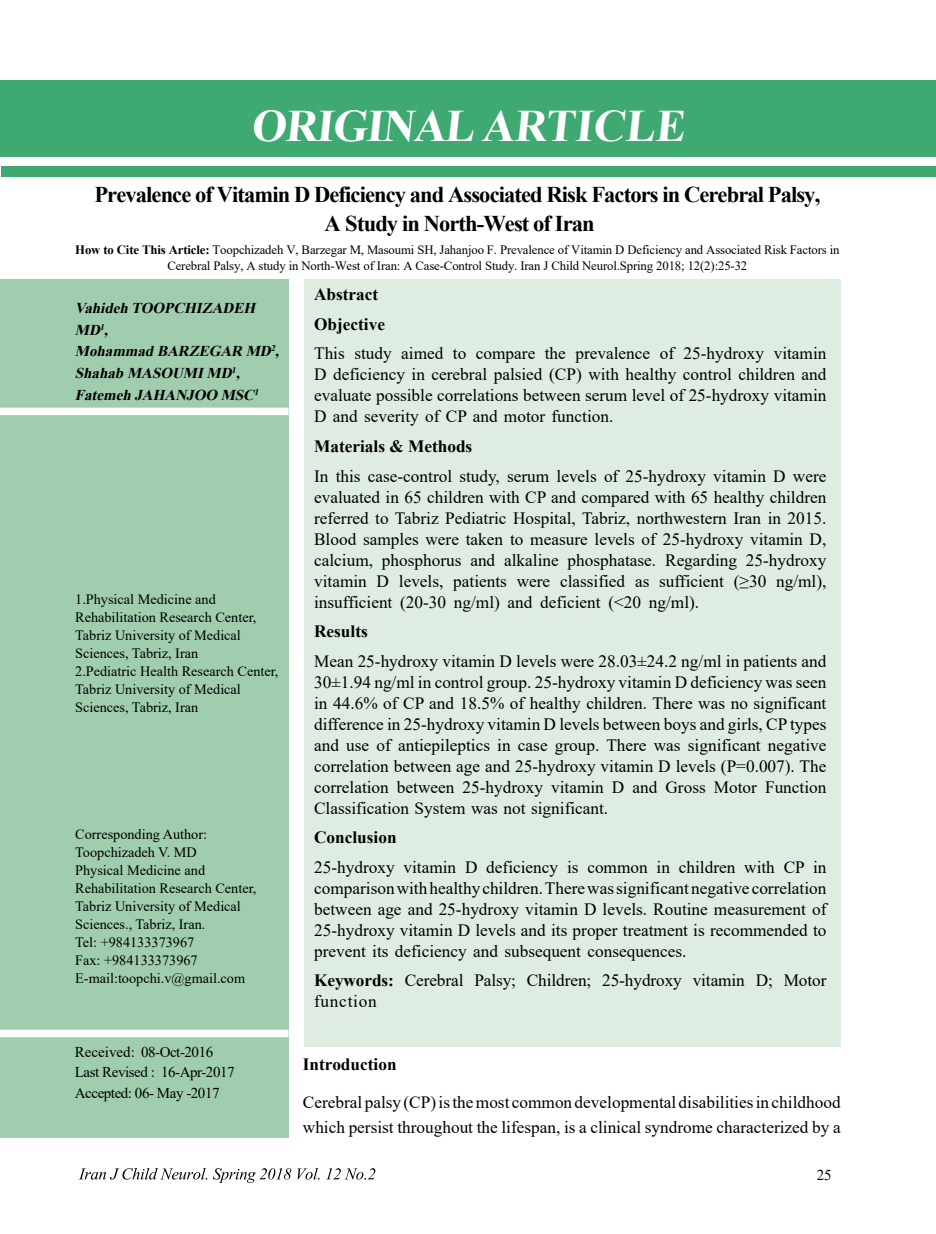
<style>
.page{position:relative;width:936px;height:1234px;background:#fff}
.page>*{position:absolute;margin:0;border:0;box-sizing:border-box;transform-origin:0 0}
.t1{font:700 45px "Times New Roman";color:#fff}
.t2{font:700 22.5px/28.5px "Times New Roman";letter-spacing:-.04em;color:#000;text-align:center}
.t3{font:17.25px/21px "Times New Roman";color:#000;text-align:justify}
.t4{font:700 17.25px/29.5px "Times New Roman";color:#000}
.t5{font:italic 700 15px/21.8px "Times New Roman";color:#000}
.t6{font:15px/20.2px "Times New Roman";letter-spacing:-.03em;color:#000}
.t7{font:14.25px/18px "Times New Roman";color:#000}
.t8{font:12.75px/16.5px "Times New Roman";letter-spacing:-.01em;color:#000;text-align:center}
.s1{font-weight:700}
</style>
<div class="page">
<svg style="left:79px;top:1168px;width:296px;height:14px"></svg>
<div style="left:304px;top:279px;width:536px;height:767px;background:#deece1"></div>
<div style="left:0;top:279px;width:288px;height:858px;background:#9fcdae"></div>
<div style="left:0;top:80px;width:935px;height:76px;background:#3ea971"></div>
<div style="left:1px;top:167px;width:934px;height:10px;background:#3ea971"></div>
<div style="left:0;top:407px;width:288px;height:8px;background:#fff"></div>
<div style="left:0;top:1029px;width:288px;height:7px;background:#fff"></div>
<h1 class="t1" style="left:251px;top:93px;width:442px">ORIGINAL ARTICLE</h1>
<h2 class="t2" style="left:94px;top:180px;width:727px">Prevalence of Vitamin D Deficiency and Associated Risk Factors in Cerebral Palsy,<br>A Study in North-West of Iran</h2>
<p class="t8" style="left:75px;top:241px;width:765px"><span class="s1">How to Cite This Article:</span> Toopchizadeh V, Barzegar M, Masoumi SH, Jahanjoo F. Prevalence of Vitamin D Deficiency and Associated Risk Factors in<br>Cerebral Palsy, A study in North-West of Iran: A Case-Control Study. Iran J Child Neurol.Spring 2018; 12(2):25-32</p>
<p class="t5" style="left:75px;top:296px;width:210px">Vahideh TOOPCHIZADEH<br>MD<sup>1</sup>,<br>Mohammad BARZEGAR MD<sup>2</sup>,<br>Shahab MASOUMIMD<sup>1</sup>,<br>Fatemeh JAHANJOO MSC<sup>1</sup></p>
<p class="t7" style="left:75px;top:590px;width:205px">1.Physical Medicine and<br>Rehabilitation Research Center,<br>Tabriz University of Medical<br>Sciences, Tabriz, Iran<br>2.Pediatric Health Research Center,<br>Tabriz University of Medical<br>Sciences, Tabriz, Iran</p>
<p class="t7" style="left:75px;top:824px;width:183px">Corresponding Author:<br>Toopchizadeh V. MD<br>Physical Medicine and<br>Rehabilitation Research Center,<br>Tabriz University of Medical<br>Sciences., Tabriz, Iran.<br>Tel: +984133373967<br>Fax: +984133373967<br>E-mail:toopchi.v@gmail.com</p>
<p class="t6" style="left:75px;top:1041px;width:161px">Received: 08-Oct-2016<br>Last Revised : 16-Apr-2017<br>Accepted: 06- May -2017</p>
<p class="t4" style="left:314px;top:279px;width:72px">Abstract<br>Objective</p>
<p class="t3" style="left:314px;top:342px;width:514px">This study aimed to compare the prevalence of 25-hydroxy vitamin D deficiency in cerebral palsied (CP) with healthy control children and evaluate possible correlations between serum level of 25-hydroxy vitamin D and severity of CP and motor function.</p>
<p class="t4" style="left:314px;top:431px;width:160px">Materials &amp; Methods</p>
<p class="t3" style="left:314px;top:464px;width:514px">In this case-control study, serum levels of 25-hydroxy vitamin D were evaluated in 65 children with CP and compared with 65 healthy children referred to Tabriz Pediatric Hospital, Tabriz, northwestern Iran in 2015.<br>Blood samples were taken to measure levels of 25-hydroxy vitamin D, calcium, phosphorus and alkaline phosphatase. Regarding 25-hydroxy vitamin D levels, patients were classified as sufficient (≥30 ng/ml), insufficient (20-30 ng/ml) and deficient (&lt;20 ng/ml).</p>
<p class="t4" style="left:314px;top:616px;width:55px">Results</p>
<p class="t3" style="left:314px;top:649px;width:514px">Mean 25-hydroxy vitamin D levels were 28.03±24.2 ng/ml in patients and 30±1.94 ng/ml in control group. 25-hydroxy vitamin D deficiency was seen in 44.6% of CP and 18.5% of healthy children. There was no significant difference in 25-hydroxy vitamin D levels between boys and girls, CP types and use of antiepileptics in case group. There was significant negative correlation between age and 25-hydroxy vitamin D levels (P=0.007). The correlation between 25-hydroxy vitamin D and Gross Motor Function Classification System was not significant.</p>
<p class="t4" style="left:314px;top:821px;width:84px">Conclusion</p>
<p class="t3" style="left:314px;top:855px;width:514px">25-hydroxy vitamin D deficiency is common in children with CP in comparison with healthy children. There was significant negative correlation between age and 25-hydroxy vitamin D levels. Routine measurement of 25-hydroxy vitamin D levels and its proper treatment is recommended to prevent its deficiency and subsequent consequences.</p>
<p class="t3" style="left:314px;top:969px;width:514px"><span class="s1">Keywords:</span> Cerebral Palsy; Children; 25-hydroxy vitamin D; Motor function</p>
<p class="t4" style="left:303px;top:1048px;width:95px">Introduction</p>
<p class="t3" style="left:303px;top:1088px;width:539px;line-height:25.5px">Cerebral palsy (CP) isthemost common developmental disabilitiesin childhood which persist throughout the lifespan, is a clinical syndrome characterized by a</p>
<p class="t6" style="left:816px;top:1164px;width:16px">25</p>
</div>
